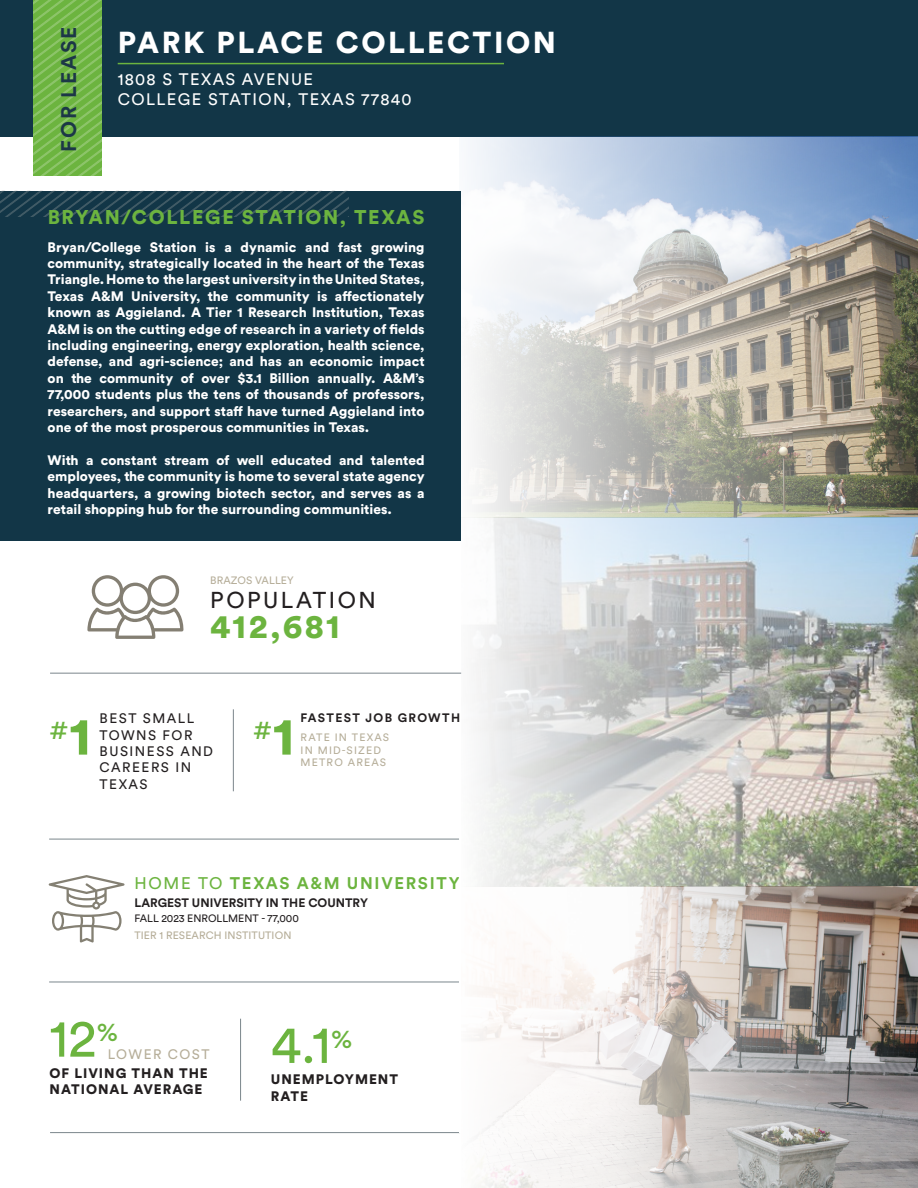
<style>
.page{position:relative;width:918px;height:1188px;background:#fff}
.page>*{position:absolute;margin:0;border:0;box-sizing:border-box;transform-origin:0 0}
.t1{font:52.8px "Circular Std";color:#6cb43f}
.t2{font:900 33.45px "Circular Std";letter-spacing:.07em;color:#6cb43f}
.t3{font:900 30px "Circular Std";letter-spacing:.085em;color:#fff}
.t4{font:26.55px "Circular Std";color:#6cb43f}
.t5{font:22.8px "Circular Std";letter-spacing:.11em;color:#231f20}
.t6{font:700 21px "Circular Std";letter-spacing:.085em;color:#1c3747}
.t7{font:900 19.8px "Circular Std";letter-spacing:.085em;color:#6cb43f}
.t8{font:700 16.65px "Circular Std";letter-spacing:.1em;color:#6cb43f}
.t9{font:16.5px/19.8px "Circular Std";letter-spacing:.085em;color:#fff}
.t10{font:900 13.65px/16.4px "Circular Std";color:#fff;text-align:justify}
.t11{font:900 13.65px/16.4px "Circular Std";letter-spacing:.07em;color:#231f20}
.t12{font:13.65px/16.4px "Circular Std";letter-spacing:.11em;color:#231f20}
.t13{font:13.65px "Circular Std";letter-spacing:.105em;color:#b6ae99}
.t14{font:700 12.15px "Circular Std";color:#231f20}
.t15{font:700 12.15px "Circular Std";letter-spacing:.11em;color:#231f20}
.t16{font:10.65px/16.6px "Circular Std";letter-spacing:.01em;color:#231f20}
.t17{font:10.65px/12.8px "Circular Std";letter-spacing:.11em;color:#b6ae99}
.t18{font:10.65px "Circular Std";letter-spacing:.01em;color:#b6ae99}
.s1{font-weight:900;font-size:52.8px}
.s2{font-weight:400}
.s3{color:#b6ae99}
</style>
<div class="page">
<div style="left:0;top:0;width:918px;height:136px;background:#123647"></div>
<svg style="left:34px;top:0;width:68px;height:175px;background:#75b84b"></svg>
<hr style="left:118px;top:63px;width:386px;height:1px;background:#6cb43f">
<img style="left:459px;top:136px;width:459px;height:381px">
<div style="left:0;top:191px;width:461px;height:349px;background:#123647"></div>
<svg style="left:0;top:191px;width:348px;height:25px"></svg>
<svg style="left:87px;top:575px;width:97px;height:64px"></svg>
<hr style="left:50px;top:673px;width:411px;height:1px;background:#7b868c">
<hr style="left:233px;top:709px;width:1px;height:82px;background:#7b868c">
<hr style="left:49px;top:839px;width:410px;height:1px;background:#7b868c">
<hr style="left:49px;top:982px;width:410px;height:1px;background:#7b868c">
<hr style="left:50px;top:1132px;width:410px;height:1px;background:#7b868c">
<hr style="left:240px;top:1019px;width:1px;height:82px;background:#7b868c">
<svg style="left:49px;top:875px;width:76px;height:68px"></svg>
<img style="left:461px;top:517px;width:457px;height:670px">
<h3 class="t6" style="left:55px;top:152px;width:126px;rotate:-90deg">FOR LEASE</h3>
<h3 class="t3" style="left:118px;top:22px;width:440px">PARK PLACE COLLECTION</h3>
<p class="t9" style="left:118px;top:69px;width:295px">1808 S TEXAS AVENUE<br>COLLEGE STATION, TEXAS 77840</p>
<p class="t7" style="left:48px;top:204px;width:378px">BRYAN/COLLEGE STATION, TEXAS</p>
<p class="t10" style="left:48px;top:238px;width:378px">Bryan/College Station is a dynamic and fast growing community, strategically located in the heart of the Texas Triangle. Home to the largest university in the United States, Texas A&amp;M University, the community is affectionately known as Aggieland. A Tier 1 Research Institution, Texas A&amp;M is on the cutting edge of research in a variety of fields including engineering, energy exploration, health science, defense, and agri-science; and has an economic impact on the community of over $3.1 Billion annually. A&amp;M’s 77,000 students plus the tens of thousands of professors, researchers, and support staff have turned Aggieland into one of the most prosperous communities in Texas.</p>
<p class="t10" style="left:48px;top:451px;width:378px">With a constant stream of well educated and talented employees, the community is home to several state agency headquarters, a growing biotech sector, and serves as a retail shopping hub for the surrounding communities.</p>
<p class="t18" style="left:210px;top:574px;width:85px">BRAZOS VALLEY</p>
<p class="t5" style="left:210px;top:586px;width:167px">POPULATION</p>
<p class="t2" style="left:210px;top:604px;width:131px">412,681</p>
<p class="t4" style="left:49px;top:714px;width:43px">#<span class="s1">1</span></p>
<p class="t12" style="left:100px;top:710px;width:115px">BEST SMALL<br>TOWNS FOR<br>BUSINESS AND<br>CAREERS IN<br>TEXAS</p>
<p class="t4" style="left:253px;top:714px;width:43px">#<span class="s1">1</span></p>
<p class="t15" style="left:300px;top:710px;width:161px">FASTEST JOB GROWTH</p>
<p class="t17" style="left:301px;top:731px;width:90px">RATE IN TEXAS<br>IN MID-SIZED<br>METRO AREAS</p>
<p class="t8" style="left:135px;top:872px;width:327px"><span class="s2">HOME TO</span> TEXAS A&amp;M UNIVERSITY</p>
<p class="t14" style="left:135px;top:895px;width:235px">LARGEST UNIVERSITY IN THE COUNTRY</p>
<p class="t16" style="left:135px;top:910px;width:166px">FALL 2023 ENROLLMENT - 77,000<br><span class="s3">TIER 1 RESEARCH INSTITUTION</span></p>
<p class="t1" style="left:50px;top:1006px;width:48px">12</p>
<p class="t4" style="left:96px;top:1016px;width:23px">%</p>
<p class="t11" style="left:50px;top:1065px;width:160px">OF LIVING THAN THE<br>NATIONAL AVERAGE</p>
<p class="t13" style="left:108px;top:1046px;width:103px">LOWER COST</p>
<p class="t1" style="left:271px;top:1012px;width:83px">4.1<sup>%</sup></p>
<p class="t11" style="left:271px;top:1071px;width:129px">UNEMPLOYMENT<br>RATE</p>
</div>
